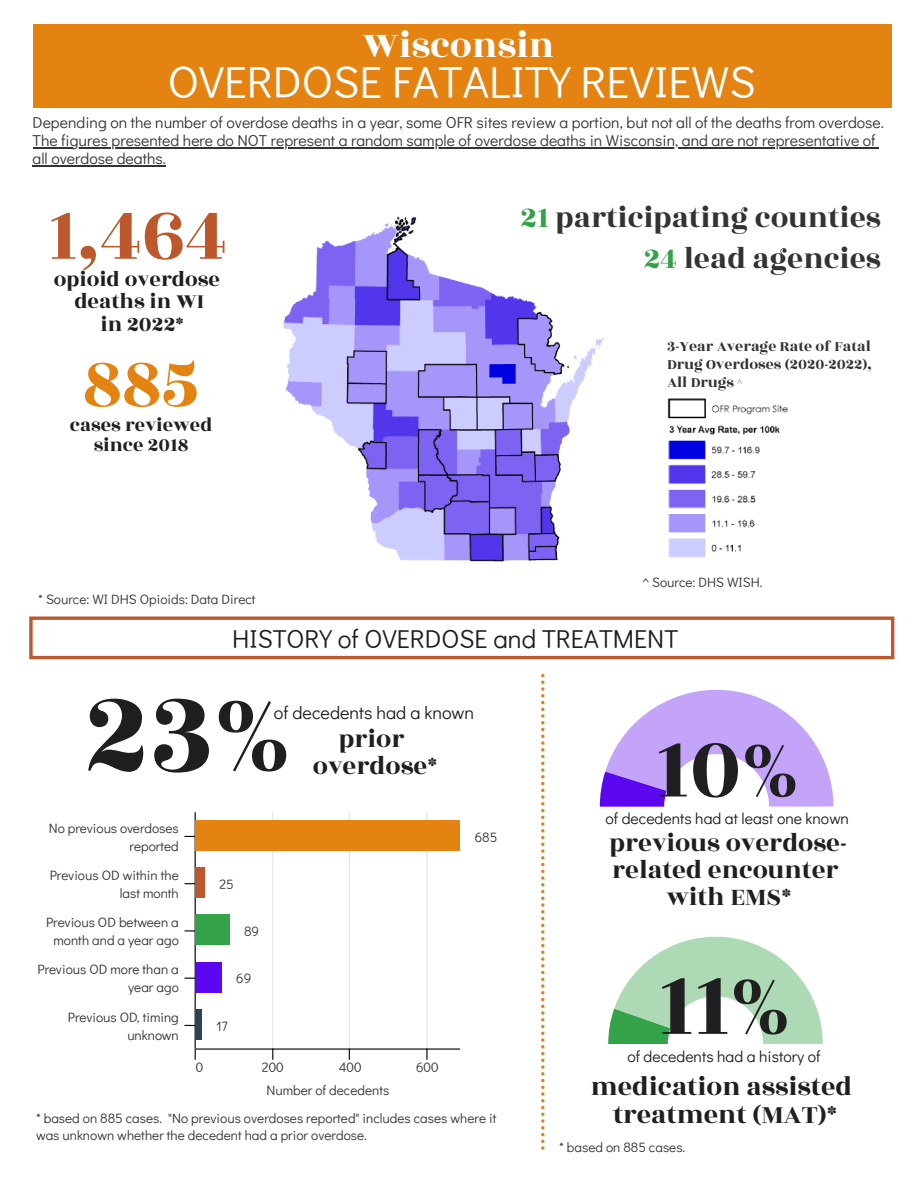
<style>
.page{position:relative;width:918px;height:1188px;background:#fff}
.page>*{position:absolute;margin:0;border:0;box-sizing:border-box;transform-origin:0 0}
.t1{font:122.7px "Rozha One";color:#1f1e20}
.t2{font:95.7px "Rozha One";color:#1f1e20}
.t3{font:91.2px "Rozha One";color:#1f1e20}
.t4{font:78.75px "Rozha One";color:#bd582c}
.t5{font:74.25px "Rozha One";color:#e48312}
.t6{font:45px "Didact Gothic";color:#fff}
.t7{font:39.3px "Rozha One";color:#fff}
.t8{font:31.5px/40.5px "Rozha One";color:#333;text-align:right}
.t9{font:28.2px/28.2px "Rozha One";color:#1f1e20;text-align:center}
.t10{font:27px/27px "Rozha One";color:#1f1e20;text-align:center}
.t11{font:25.8px "Didact Gothic";color:#1f1e20}
.t12{font:22.5px/22.5px "Rozha One";color:#1f1e20;text-align:center}
.t13{font:20.25px/20.2px "Rozha One";color:#1f1e20;text-align:center}
.t14{font:18px "Didact Gothic";color:#1f1e20}
.t15{font:15.75px/18px "Didact Gothic";color:#333}
.t16{font:15.75px/18px "Rozha One";color:#333;text-align:justify}
.t17{font:15.75px "Didact Gothic";color:#1f1e20}
.t18{font:13.5px/18px "Didact Gothic";color:#333;text-align:right}
.s1{color:#33a248}
</style>
<div class="page">
<svg style="left:810px;top:737px;width:23px;height:70px"></svg>
<hr style="left:272px;top:812px;width:1px;height:236px;background:#e4e4e4">
<hr style="left:349px;top:812px;width:1px;height:236px;background:#e4e4e4">
<hr style="left:426px;top:812px;width:2px;height:236px;background:#e4e4e4">
<hr style="left:195px;top:812px;width:1px;height:236px;background:#000">
<svg style="left:426px;top:1050px;width:2px;height:10px"></svg>
<svg style="left:195px;top:1048px;width:1px;height:12px"></svg>
<hr style="left:196px;top:1048px;width:264px;height:2px;background:#000">
<div style="left:196px;top:820px;width:264px;height:30px;background:#e48312"></div>
<div style="left:196px;top:867px;width:9px;height:31px;background:#bd582c"></div>
<div style="left:196px;top:915px;width:34px;height:30px;background:#33a248"></div>
<div style="left:196px;top:962px;width:26px;height:30px;background:#5d07f1"></div>
<div style="left:196px;top:1009px;width:5px;height:30px;background:#2e4255"></div>
<div style="left:34px;top:25px;width:858px;height:83px;background:#e48312"></div>
<div style="left:29px;top:616px;width:865px;height:43px;border:3px solid #bd582c"></div>
<hr style="left:33px;top:147px;width:843px;height:1px;background:#333">
<hr style="left:33px;top:165px;width:133px;height:1px;background:#333">
<svg style="left:541px;top:1014px;width:3px;height:136px"></svg>
<svg style="left:608px;top:993px;width:215px;height:51px"></svg>
<img style="left:260px;top:216px;width:344px;height:404px">
<img style="left:313px;top:371px;width:497px;height:643px">
<h3 class="t7" style="left:363px;top:18px;width:193px">Wisconsin</h3>
<h3 class="t6" style="left:168px;top:47px;width:589px">OVERDOSE FATALITY REVIEWS</h3>
<p class="t15" style="left:33px;top:112px;width:853px">Depending on the number of overdose deaths in a year, some OFR sites review a portion, but not all of the deaths from overdose.<br>The figures presented here do NOT represent a random sample of overdose deaths in Wisconsin, and are not representative of all overdose deaths.</p>
<h3 class="t4" style="left:48px;top:180px;width:181px">1,464</h3>
<h3 class="t12" style="left:54px;top:268px;width:168px">opioid overdose deaths in WI<br>in 2022*</h3>
<h3 class="t5" style="left:83px;top:332px;width:118px">885</h3>
<h3 class="t13" style="left:70px;top:415px;width:144px">cases reviewed since 2018</h3>
<p class="t18" style="left:38px;top:589px;width:219px">* Source: WI DHS Opioids: Data Direct</p>
<h3 class="t8" style="left:520px;top:198px;width:362px"><span class="s1">21</span> participating counties<br><span class="s1">24</span> lead agencies</h3>
<p class="t16" style="left:667px;top:337px;width:206px">3-Year Average Rate of Fatal Drug Overdoses (2020-2022), All Drugs ^</p>
<p class="t18" style="left:642px;top:572px;width:122px">^ Source: DHS WISH.</p>
<h3 class="t11" style="left:232px;top:619px;width:448px">HISTORY of OVERDOSE and TREATMENT</h3>
<h1 class="t1" style="left:85px;top:648px;width:208px">23%</h1>
<h3 class="t14" style="left:274px;top:699px;width:202px">of decedents had a known</h3>
<h3 class="t10" style="left:313px;top:726px;width:125px">prior overdose*</h3>
<p class="t18" style="left:49px;top:818px;width:132px">No previous overdoses reported</p>
<p class="t18" style="left:50px;top:865px;width:131px">Previous OD within the last month</p>
<p class="t18" style="left:46px;top:912px;width:134px;text-align:center">Previous OD between a month and a year ago</p>
<p class="t18" style="left:37px;top:959px;width:143px">Previous OD more than a year ago</p>
<p class="t18" style="left:68px;top:1007px;width:112px">Previous OD, timing unknown</p>
<p class="t18" style="left:219px;top:874px;width:16px">25</p>
<p class="t18" style="left:244px;top:921px;width:17px">89</p>
<p class="t18" style="left:236px;top:968px;width:17px">69</p>
<p class="t18" style="left:216px;top:1016px;width:13px">17</p>
<p class="t18" style="left:196px;top:1057px;width:9px">0</p>
<p class="t18" style="left:262px;top:1057px;width:23px">200</p>
<p class="t18" style="left:339px;top:1057px;width:24px">400</p>
<p class="t18" style="left:416px;top:1057px;width:24px">600</p>
<p class="t18" style="left:267px;top:1080px;width:124px">Number of decedents</p>
<p class="t18" style="left:475px;top:827px;width:24px">685</p>
<p class="t18" style="left:36px;top:1109px;width:462px;line-height:16.8px;text-align:left">* based on 885 cases. "No previous overdoses reported" includes cases where it was unknown whether the decedent had a prior overdose.</p>
<h3 class="t3" style="left:655px;top:705px;width:145px">10%</h3>
<h3 class="t10" style="left:610px;top:829px;width:239px">previous overdose&shy;related encounter with EMS*</h3>
<p class="t17" style="left:606px;top:806px;width:245px">of decedents had at least one known</p>
<h2 class="t2" style="left:658px;top:938px;width:134px">11%</h2>
<p class="t17" style="left:627px;top:1044px;width:195px">of decedents had a history of</p>
<h3 class="t9" style="left:591px;top:1072px;width:263px">medication assisted treatment (MAT)*</h3>
<p class="t18" style="left:559px;top:1137px;width:128px">* based on 885 cases.</p>
</div>
